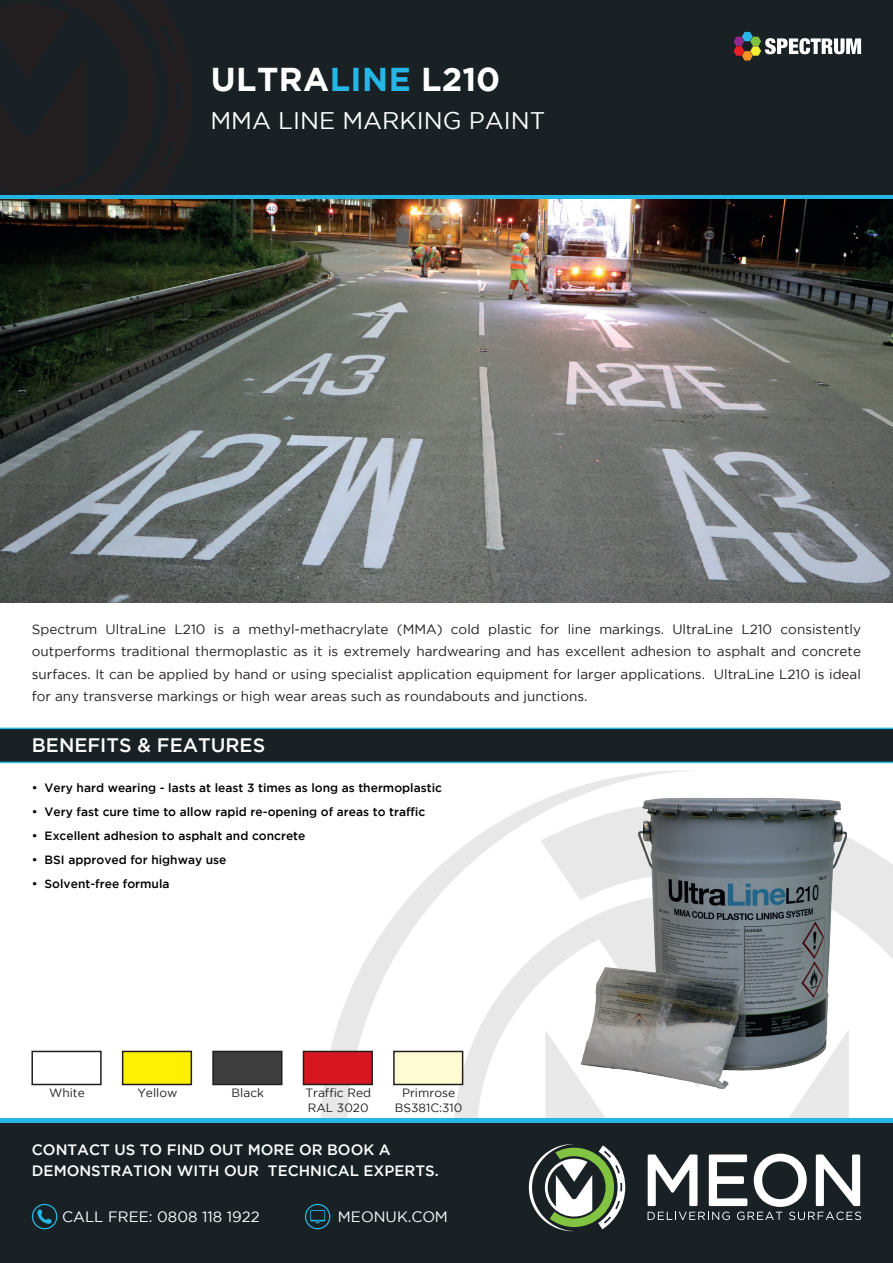
<style>
.page{position:relative;width:893px;height:1263px;background:#fff}
.page>*{position:absolute;margin:0;border:0;box-sizing:border-box;transform-origin:0 0}
.t1{font:700 33px "Gotham";letter-spacing:.015em;color:#fff}
.t2{font:24px "Gotham";color:#fff}
.t3{font:500 19.5px "Gotham";color:#fff}
.t4{font:500 15px/21px "Gotham";color:#fff}
.t5{font:15px "Gotham";color:#fff}
.t6{font:13.5px/22.5px "Gotham";color:#231f20;text-align:justify}
.t7{font:500 12px "Gotham";color:#000001}
.t8{font:12px/14.4px "Gotham";color:#231f20}
.s1{color:#26b6e5}
</style>
<div class="page">
<svg style="left:789px;top:840px;width:104px;height:278px"></svg>
<svg style="left:320px;top:770px;width:373px;height:348px"></svg>
<div style="left:0;top:0;width:893px;height:195px;background:#192125"></div>
<div style="left:0;top:195px;width:893px;height:5px;background:#26b6e5"></div>
<div style="left:0;top:1123px;width:893px;height:140px;background:#192125"></div>
<div style="left:0;top:1118px;width:893px;height:5px;background:#26b6e5"></div>
<svg style="left:648px;top:1154px;width:213px;height:66px"></svg>
<svg style="left:529px;top:1144px;width:96px;height:87px"></svg>
<svg style="left:733px;top:32px;width:128px;height:29px"></svg>
<svg style="left:32px;top:1204px;width:25px;height:25px"></svg>
<svg style="left:305px;top:1204px;width:25px;height:25px"></svg>
<div style="left:0;top:728px;width:893px;height:34px;background:#192125"></div>
<hr style="left:0;top:728px;width:893px;height:1px;background:#26b6e5">
<hr style="left:0;top:762px;width:893px;height:1px;background:#26b6e5">
<div style="left:31px;top:1051px;width:71px;height:34px;border:2px solid #231f20"></div>
<div style="left:123px;top:1051px;width:68px;height:33px;background:#fff101"></div>
<div style="left:122px;top:1051px;width:70px;height:34px;border:2px solid #231f20"></div>
<div style="left:213px;top:1051px;width:69px;height:33px;background:#3e3e3f"></div>
<div style="left:212px;top:1051px;width:70px;height:34px;border:2px solid #231f20"></div>
<div style="left:303px;top:1051px;width:69px;height:33px;background:#d7171f"></div>
<div style="left:303px;top:1051px;width:70px;height:34px;border:2px solid #231f20"></div>
<div style="left:394px;top:1051px;width:69px;height:33px;background:#fffbd2"></div>
<div style="left:393px;top:1051px;width:70px;height:34px;border:2px solid #231f20"></div>
<img style="left:576px;top:793px;width:277px;height:307px">
<img style="left:0;top:200px;width:893px;height:403px">
<h1 class="t1" style="left:211px;top:60px;width:291px">ULTRA<span class="s1">LINE</span> L210</h1>
<h2 class="t2" style="left:210px;top:107px;width:336px">MMA LINE MARKING PAINT</h2>
<p class="t6" style="left:32px;top:618px;width:831px">Spectrum UltraLine L210 is a methyl-methacrylate (MMA) cold plastic for line markings. UltraLine L210 consistently outperforms traditional thermoplastic as it is extremely hardwearing and has excellent adhesion to asphalt and concrete surfaces. It can be applied by hand or using specialist application equipment for larger applications. UltraLine L210 is ideal for any transverse markings or high wear areas such as roundabouts and junctions.</p>
<h3 class="t3" style="left:32px;top:734px;width:235px">BENEFITS &amp; FEATURES</h3>
<p class="t7" style="left:32px;top:781px;width:412px">• Very hard wearing - lasts at least 3 times as long as thermoplastic</p>
<p class="t7" style="left:32px;top:805px;width:395px">• Very fast cure time to allow rapid re-opening of areas to traffic</p>
<p class="t7" style="left:32px;top:829px;width:275px">• Excellent adhesion to asphalt and concrete</p>
<p class="t7" style="left:32px;top:853px;width:196px">• BSI approved for highway use</p>
<p class="t7" style="left:32px;top:877px;width:139px">• Solvent-free formula</p>
<p class="t8" style="left:49px;top:1085px;width:37px">White</p>
<p class="t8" style="left:137px;top:1085px;width:42px">Yellow</p>
<p class="t8" style="left:232px;top:1085px;width:34px">Black</p>
<p class="t8" style="left:305px;top:1085px;width:67px">Traffic Red<br>RAL 3020</p>
<p class="t8" style="left:395px;top:1085px;width:69px;text-align:center">Primrose<br>BS381C:310</p>
<p class="t4" style="left:32px;top:1139px;width:408px">CONTACT US TO FIND OUT MORE OR BOOK A<br>DEMONSTRATION WITH OUR TECHNICAL EXPERTS.</p>
<p class="t5" style="left:62px;top:1208px;width:199px">CALL FREE: 0808 118 1922</p>
<p class="t5" style="left:338px;top:1208px;width:112px">MEONUK.COM</p>
</div>
